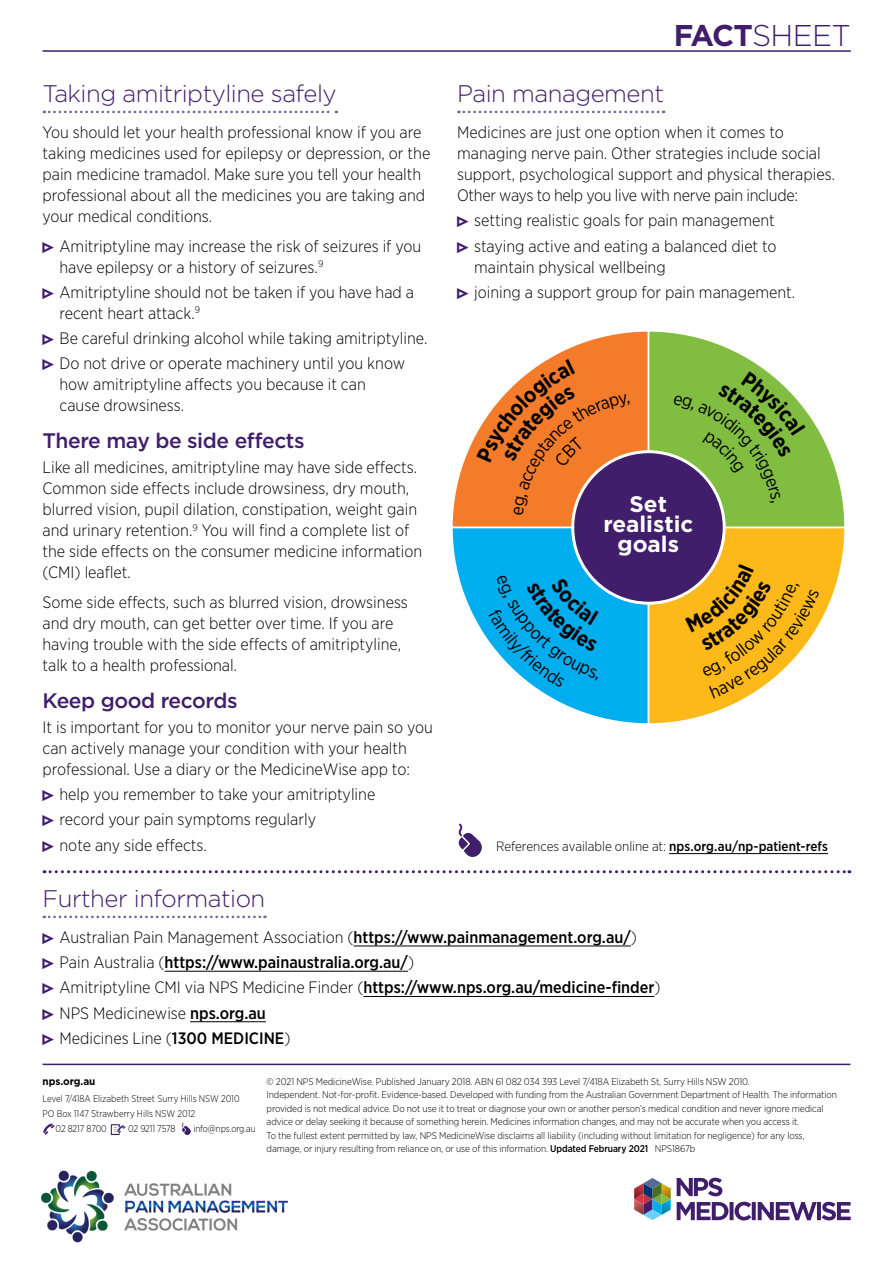
<style>
.page{position:relative;width:893px;height:1263px;background:#fff}
.page>*{position:absolute;margin:0;border:0;box-sizing:border-box;transform-origin:0 0}
.t1{font:300 30px "Gotham";letter-spacing:-.025em;color:#401e6b}
.EC_Heading_3{font:300 24px "Gotham";letter-spacing:-.02em;color:#401e6b}
.t2{font:700 22.5px/19.8px "Gotham";color:#fff;text-align:center}
.EC_Heading_4{font:500 21px "Gotham";letter-spacing:-.02em;color:#401e6b}
.EC_Body_1_Para_1mm{font:300 16.5px/21px "Gotham Narrow";color:#000}
.EC_Body_1_Para_0mm{font:300 16.5px/21px "Gotham Narrow";color:#000}
.t3{font:500 16.5px "Gotham Narrow";color:#000}
.EC_Body_2_References{font:300 13.5px "Gotham Narrow";letter-spacing:-.005em;color:#000}
.EC_Body_3_URL{font:700 10.5px "Gotham";color:#000;scale:.95 1}
.EC_Body_4_Signoff{font:300 9.75px/13.5px "Gotham Narrow";letter-spacing:-.01em;color:#000}
.EC_Body_3_Address{font:300 9.75px "Gotham Narrow";color:#000;scale:.95 1}
.EC_Body_3_Address-2{font:300 9.75px "Gotham Narrow";letter-spacing:-.02em;color:#000;scale:.95 1}
.s1{color:#401e6b}
.s2{font-weight:700}
.s3{font-weight:500}
.s4{font-weight:300}
</style>
<div class="page">
<hr style="left:43px;top:1064px;width:807px;height:1px;background:#401e6b">
<hr style="left:43px;top:50px;width:808px;height:2px;background:#401e6b">
<svg style="left:44px;top:111px;width:293px;height:2px"></svg>
<svg style="left:458px;top:111px;width:206px;height:2px"></svg>
<svg style="left:707px;top:340px;width:129px;height:129px"></svg>
<svg style="left:461px;top:331px;width:246px;height:138px"></svg>
<svg style="left:452px;top:469px;width:138px;height:246px"></svg>
<svg style="left:590px;top:469px;width:255px;height:255px"></svg>
<div style="left:574px;top:453px;width:149px;height:149px;background:#401e6b;border-radius:50%"></div>
<hr style="left:648px;top:331px;width:1px;height:121px;background:#fff">
<hr style="left:724px;top:526px;width:121px;height:2px;background:#fff">
<hr style="left:648px;top:603px;width:1px;height:121px;background:#fff">
<hr style="left:452px;top:526px;width:122px;height:2px;background:#fff">
<svg style="left:459px;top:824px;width:23px;height:33px"></svg>
<hr style="left:669px;top:853px;width:159px;height:1px;background:#000">
<svg style="left:44px;top:870px;width:806px;height:3px"></svg>
<svg style="left:44px;top:915px;width:221px;height:3px"></svg>
<hr style="left:354px;top:945px;width:277px;height:1px;background:#000">
<hr style="left:165px;top:971px;width:243px;height:1px;background:#000">
<hr style="left:363px;top:996px;width:291px;height:1px;background:#000">
<hr style="left:190px;top:1021px;width:76px;height:1px;background:#000">
<svg style="left:43px;top:1124px;width:12px;height:11px"></svg>
<svg style="left:111px;top:1124px;width:14px;height:11px"></svg>
<svg style="left:182px;top:1122px;width:9px;height:13px"></svg>
<img style="left:41px;top:1170px;width:247px;height:73px">
<svg style="left:634px;top:1178px;width:37px;height:42px"></svg>
<svg style="left:677px;top:1178px;width:174px;height:42px"></svg>
<svg style="left:685px;top:564px;width:134px;height:134px"></svg>
<svg style="left:488px;top:575px;width:111px;height:113px;background:#16b4f0"></svg>
<svg style="left:673px;top:371px;width:132px;height:132px;background:#81b34d"></svg>
<svg style="left:476px;top:359px;width:154px;height:156px"></svg>
<h3 class="EC_Heading_3" style="left:43px;top:78px;width:296px">Taking amitriptyline safely</h3>
<p class="EC_Body_1_Para_1mm" style="left:43px;top:121px;width:389px">You should let your health professional know if you are taking medicines used for epilepsy or depression, or the pain medicine tramadol. Make sure you tell your health professional about all the medicines you are taking and your medical conditions.</p>
<p class="EC_Body_1_Para_1mm" style="left:60px;top:235px;width:363px;text-indent:-17px"><span class="s1">•</span> Amitriptyline may increase the risk of seizures if you have epilepsy or a history of seizures.<sup>9</sup></p>
<p class="EC_Body_1_Para_1mm" style="left:60px;top:281px;width:356px;text-indent:-17px"><span class="s1">•</span> Amitriptyline should not be taken if you have had a recent heart attack.<sup>9</sup></p>
<p class="EC_Body_1_Para_1mm" style="left:43px;top:327px;width:386px"><span class="s1">•</span> Be careful drinking alcohol while taking amitriptyline.</p>
<p class="EC_Body_1_Para_1mm" style="left:60px;top:353px;width:347px;text-indent:-17px"><span class="s1">•</span> Do not drive or operate machinery until you know how amitriptyline affects you because it can cause drowsiness.</p>
<h4 class="EC_Heading_4" style="left:43px;top:427px;width:264px">There may be side effects</h4>
<p class="EC_Body_1_Para_1mm" style="left:43px;top:457px;width:381px">Like all medicines, amitriptyline may have side effects.<br>Common side effects include drowsiness, dry mouth, blurred vision, pupil dilation, constipation, weight gain and urinary retention.<sup>9</sup> You will find a complete list of the side effects on the consumer medicine information (CMI) leaflet.</p>
<p class="EC_Body_1_Para_1mm" style="left:43px;top:591px;width:367px">Some side effects, such as blurred vision, drowsiness and dry mouth, can get better over time. If you are having trouble with the side effects of amitriptyline, talk to a health professional.</p>
<h4 class="EC_Heading_4" style="left:43px;top:686px;width:197px">Keep good records</h4>
<p class="EC_Body_1_Para_0mm" style="left:43px;top:716px;width:392px">It is important for you to monitor your nerve pain so you can actively manage your condition with your health professional. Use a diary or the MedicineWise app to:</p>
<p class="EC_Body_1_Para_1mm" style="left:43px;top:783px;width:334px"><span class="s1">•</span> help you remember to take your amitriptyline</p>
<p class="EC_Body_1_Para_1mm" style="left:43px;top:809px;width:275px"><span class="s1">•</span> record your pain symptoms regularly</p>
<p class="EC_Body_1_Para_1mm" style="left:43px;top:834px;width:166px"><span class="s1">•</span> note any side effects.</p>
<h1 class="t1" style="left:674px;top:16px;width:178px"><span class="s2">FACT</span>SHEET</h1>
<h3 class="EC_Heading_3" style="left:457px;top:78px;width:208px">Pain management</h3>
<p class="EC_Body_1_Para_0mm" style="left:457px;top:121px;width:379px">Medicines are just one option when it comes to managing nerve pain. Other strategies include social support, psychological support and physical therapies.<br>Other ways to help you live with nerve pain include:</p>
<p class="EC_Body_1_Para_1mm" style="left:457px;top:210px;width:319px"><span class="s1">•</span> setting realistic goals for pain management</p>
<p class="EC_Body_1_Para_1mm" style="left:474px;top:235px;width:304px;text-indent:-17px"><span class="s1">•</span> staying active and eating a balanced diet to maintain physical wellbeing</p>
<p class="EC_Body_1_Para_1mm" style="left:457px;top:281px;width:340px"><span class="s1">•</span> joining a support group for pain management.</p>
<p class="t2" style="left:603px;top:494px;width:92px">Set realistic goals</p>
<p class="EC_Body_2_References" style="left:496px;top:837px;width:333px">References available online at: <span class="s3">nps.org.au/np-patient-refs</span></p>
<h3 class="EC_Heading_3" style="left:43px;top:883px;width:224px">Further information</h3>
<p class="EC_Body_1_Para_1mm" style="left:43px;top:926px;width:596px"><span class="s1">•</span> Australian Pain Management Association (<span class="s3">https://www.painmanagement.org.au/</span>)</p>
<p class="t3" style="left:43px;top:952px;width:373px"><span class="s1">•</span> <span class="s4">Pain Australia (</span>https://www.painaustralia.org.au/<span class="s4">)</span></p>
<p class="EC_Body_1_Para_1mm" style="left:43px;top:977px;width:619px"><span class="s1">•</span> Amitriptyline CMI via NPS Medicine Finder (<span class="s3">https://www.nps.org.au/medicine-finder</span>)</p>
<p class="EC_Body_1_Para_1mm" style="left:43px;top:1002px;width:225px"><span class="s1">•</span> NPS Medicinewise <span class="s3">nps.org.au</span></p>
<p class="EC_Body_1_Para_1mm" style="left:43px;top:1027px;width:249px"><span class="s1">•</span> Medicines Line (<span class="s3">1300 MEDICINE</span>)</p>
<p class="EC_Body_3_URL" style="left:43px;top:1074px;width:57px">nps.org.au</p>
<p class="EC_Body_3_Address" style="left:43px;top:1093px;width:209px">Level 7/418A Elizabeth Street Surry Hills NSW 2010</p>
<p class="EC_Body_3_Address" style="left:43px;top:1108px;width:162px">PO Box 1147 Strawberry Hills NSW 2012</p>
<p class="EC_Body_3_Address" style="left:56px;top:1123px;width:56px">02 8217 8700</p>
<p class="EC_Body_3_Address-2" style="left:128px;top:1123px;width:51px">02 9211 7578</p>
<p class="EC_Body_3_Address" style="left:193px;top:1123px;width:67px">info@nps.org.au</p>
<p class="EC_Body_4_Signoff" style="left:267px;top:1074px;width:572px">© 2021 NPS MedicineWise. Published January 2018. ABN 61 082 034 393 Level 7/418A Elizabeth St, Surry Hills NSW 2010.<br>Independent. Not-for-profit. Evidence-based. Developed with funding from the Australian Government Department of Health. The information provided is not medical advice. Do not use it to treat or diagnose your own or another person’s medical condition and never ignore medical advice or delay seeking it because of something herein. Medicines information changes, and may not be accurate when you access it.<br>To the fullest extent permitted by law, NPS MedicineWise disclaims all liability (including without limitation for negligence) for any loss, damage, or injury resulting from reliance on, or use of this information. <span class="s3">Updated February 2021</span> NPS1867b</p>
</div>
